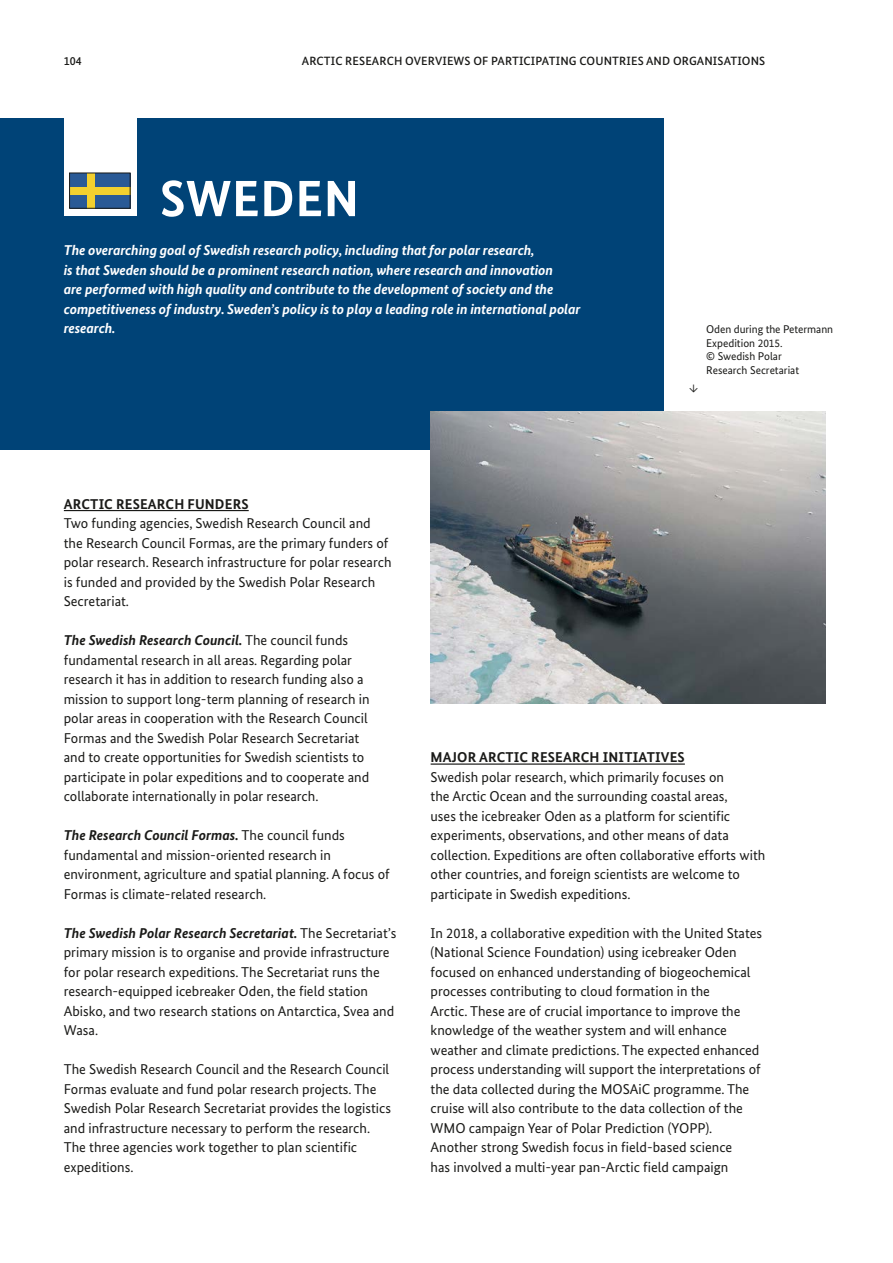
<style>
.page{position:relative;width:893px;height:1263px;background:#fff}
.page>*{position:absolute;margin:0;border:0;box-sizing:border-box;transform-origin:0 0}
.t1{font:700 51px "Bundes Sans";letter-spacing:.01em;color:#fff}
.t2{font:14.25px/19.5px "Bundes Sans";color:#1a1a18}
.t3{font:italic 700 14.25px/19.5px "Bundes Sans";letter-spacing:-.01em;color:#fff}
.t4{font:700 14.25px "Bundes Sans";letter-spacing:.01em;color:#1a1a18}
.t5{font:500 12px "Bundes Sans";letter-spacing:.01em;color:#1a1a18}
.t6{font:11.25px/13.5px "Bundes Sans";color:#1a1a18}
.s1{font-weight:700;font-style:italic}
</style>
<div class="page">
<div style="left:0;top:119px;width:663px;height:331px;background:#004377"></div>
<div style="left:64px;top:119px;width:72px;height:97px;background:#fff"></div>
<img style="left:431px;top:411px;width:395px;height:293px">
<hr style="left:64px;top:510px;width:185px;height:1px;background:#1a1a18">
<hr style="left:431px;top:763px;width:254px;height:2px;background:#1a1a18">
<div style="left:70px;top:173px;width:60px;height:35px;background:#2a5a96"></div>
<div style="left:87px;top:173px;width:7px;height:35px;background:#f3d02f"></div>
<div style="left:70px;top:187px;width:60px;height:7px;background:#f3d02f"></div>
<p class="t5" style="left:64px;top:53px;width:19px">104</p>
<p class="t5" style="left:302px;top:53px;width:465px">ARCTIC RESEARCH OVERVIEWS OF PARTICIPATING COUNTRIES AND ORGANISATIONS</p>
<h2 class="t1" style="left:160px;top:168px;width:201px">SWEDEN</h2>
<p class="t3" style="left:64px;top:240px;width:518px">The overarching goal of Swedish research policy, including that for polar research,<br>is that Sweden should be a prominent research nation, where research and innovation<br>are performed with high quality and contribute to the development of society and the competitiveness of industry. Sweden’s policy is to play a leading role in international polar research.</p>
<p class="t6" style="left:689px;top:381px;width:11px">↓</p>
<p class="t6" style="left:706px;top:323px;width:128px">Oden during the Petermann<br>Expedition 2015.<br>© Swedish Polar<br>Research Secretariat</p>
<h3 class="t4" style="left:64px;top:495px;width:186px">ARCTIC RESEARCH FUNDERS</h3>
<p class="t2" style="left:64px;top:513px;width:329px">Two funding agencies, Swedish Research Council and the Research Council Formas, are the primary funders of polar research. Research infrastructure for polar research is funded and provided by the Swedish Polar Research Secretariat.</p>
<p class="t2" style="left:64px;top:630px;width:307px"><span class="s1">The Swedish Research Council.</span> The council funds fundamental research in all areas. Regarding polar research it has in addition to research funding also a mission to support long-term planning of research in polar areas in cooperation with the Research Council Formas and the Swedish Polar Research Secretariat and to create opportunities for Swedish scientists to participate in polar expeditions and to cooperate and collaborate internationally in polar research.</p>
<p class="t2" style="left:64px;top:825px;width:328px"><span class="s1">The Research Council Formas.</span> The council funds fundamental and mission-oriented research in environment, agriculture and spatial planning. A focus of Formas is climate-related research.</p>
<p class="t2" style="left:64px;top:923px;width:334px"><span class="s1">The Swedish Polar Research Secretariat.</span> The Secretariat’s primary mission is to organise and provide infrastructure for polar research expeditions. The Secretariat runs the research-equipped icebreaker Oden, the field station Abisko, and two research stations on Antarctica, Svea and Wasa.</p>
<p class="t2" style="left:64px;top:1059px;width:329px">The Swedish Research Council and the Research Council Formas evaluate and fund polar research projects. The Swedish Polar Research Secretariat provides the logistics and infrastructure necessary to perform the research.<br>The three agencies work together to plan scientific expeditions.</p>
<h3 class="t4" style="left:431px;top:749px;width:256px">MAJOR ARCTIC RESEARCH INITIATIVES</h3>
<p class="t2" style="left:431px;top:767px;width:336px">Swedish polar research, which primarily focuses on<br>the Arctic Ocean and the surrounding coastal areas,<br>uses the icebreaker Oden as a platform for scientific experiments, observations, and other means of data collection. Expeditions are often collaborative efforts with other countries, and foreign scientists are welcome to participate in Swedish expeditions.</p>
<p class="t2" style="left:431px;top:923px;width:333px">In 2018, a collaborative expedition with the United States (National Science Foundation) using icebreaker Oden focused on enhanced understanding of biogeochemical processes contributing to cloud formation in the<br>Arctic. These are of crucial importance to improve the knowledge of the weather system and will enhance weather and climate predictions. The expected enhanced process understanding will support the interpretations of the data collected during the MOSAiC programme. The cruise will also contribute to the data collection of the WMO campaign Year of Polar Prediction (YOPP).</p>
<p class="t2" style="left:431px;top:1137px;width:303px">Another strong Swedish focus in field-based science has involved a multi-year pan-Arctic field campaign</p>
</div>
